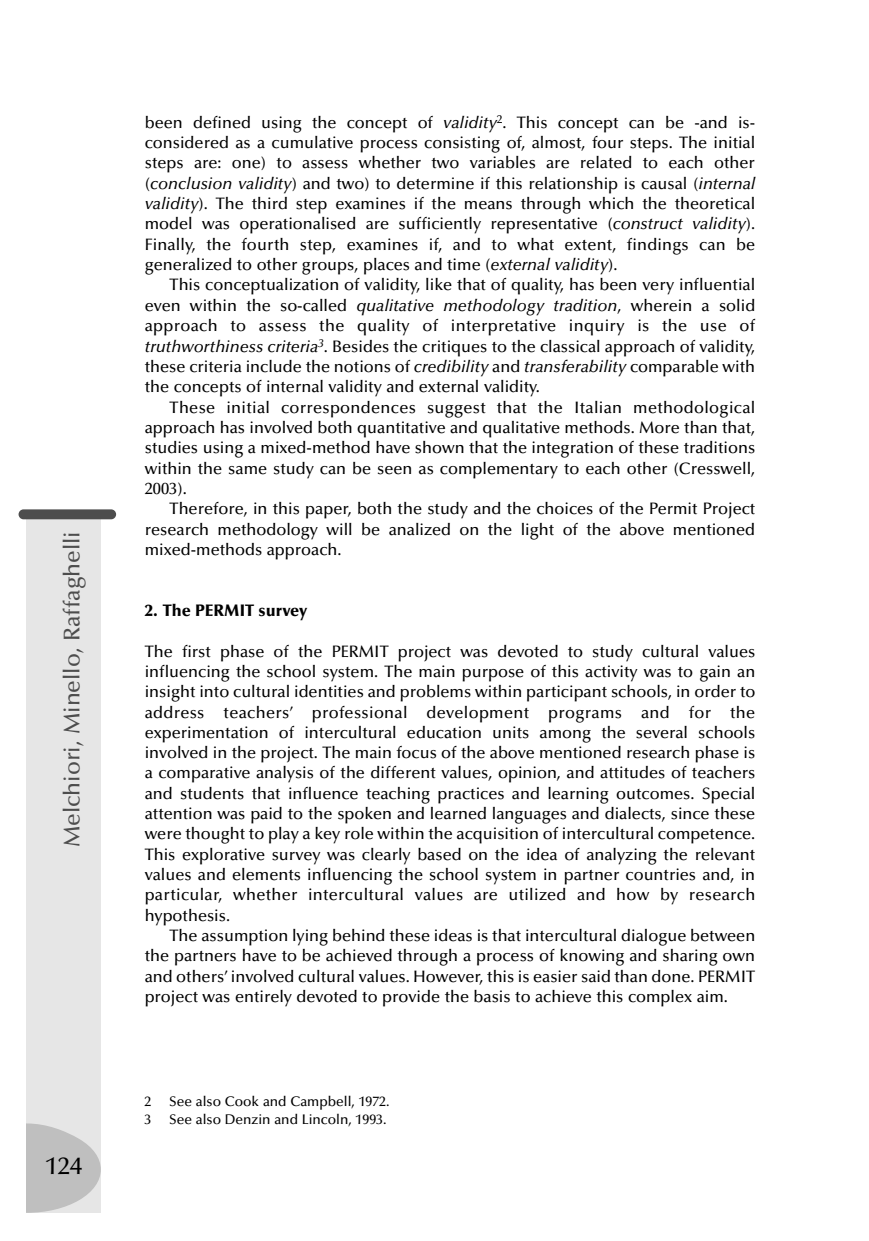
<style>
.page{position:relative;width:869px;height:1241px;background:#fff}
.page>*{position:absolute;margin:0;border:0;box-sizing:border-box;transform-origin:0 0}
.t1{font:500 24.5px "Optima";color:#000}
.t2{font:500 22.75px "Optima";color:#4d4d4d}
.t3{font:500 16.62px "Optima";color:#000}
.t4{font:500 16.62px "Optima";letter-spacing:.02em;color:#000}
.t5{font:900 16.62px "Optima";color:#000}
.t6{font:500 14px "Optima";color:#000}
.s1{font-style:italic}
</style>
<div class="page">
<div style="left:27px;top:517px;width:74px;height:695px;background:#e6e6e6"></div>
<div style="left:19px;top:509px;width:97px;height:10px;background:#4d4d4d;border-radius:5px"></div>
<svg style="left:26px;top:1122px;width:75px;height:90px"></svg>
<p class="t2" style="left:63px;top:847px;width:318px;rotate:-90deg">Melchiori, Minello, Raffaghelli</p>
<p class="t1" style="left:45px;top:1156px;width:38px">124</p>
<p class="t3" style="left:145px;top:115px;width:611px">been defined using the concept of <span class="s1">validity</span><sup>2</sup>. This concept can be -and is-</p>
<p class="t3" style="left:145px;top:136px;width:611px">considered as a cumulative process consisting of, almost, four steps. The initial</p>
<p class="t3" style="left:145px;top:156px;width:611px">steps are: one) to assess whether two variables are related to each other</p>
<p class="t3" style="left:145px;top:176px;width:611px">(<span class="s1">conclusion validity</span>) and two) to determine if this relationship is causal (<span class="s1">internal</span></p>
<p class="t3" style="left:145px;top:197px;width:611px"><span class="s1">validity</span>). The third step examines if the means through which the theoretical</p>
<p class="t3" style="left:145px;top:217px;width:611px">model was operationalised are sufficiently representative (<span class="s1">construct validity</span>).</p>
<p class="t3" style="left:145px;top:237px;width:611px">Finally, the fourth step, examines if, and to what extent, findings can be</p>
<p class="t3" style="left:145px;top:258px;width:474px">generalized to other groups, places and time (<span class="s1">external validity</span>).</p>
<p class="t3" style="left:169px;top:278px;width:587px">This conceptualization of validity, like that of quality, has been very influential</p>
<p class="t3" style="left:145px;top:298px;width:611px">even within the so-called <span class="s1">qualitative methodology tradition</span>, wherein a solid</p>
<p class="t4" style="left:145px;top:319px;width:611px">approach to assess the quality of interpretative inquiry is the use of</p>
<p class="t3" style="left:145px;top:339px;width:611px"><span class="s1">truthworthiness criteria</span><sup>3</sup>. Besides the critiques to the classical approach of validity,</p>
<p class="t3" style="left:145px;top:360px;width:611px">these criteria include the notions of <span class="s1">credibility</span> and <span class="s1">transferability</span> comparable with</p>
<p class="t3" style="left:145px;top:380px;width:396px">the concepts of internal validity and external validity.</p>
<p class="t4" style="left:169px;top:400px;width:587px">These initial correspondences suggest that the Italian methodological</p>
<p class="t3" style="left:145px;top:421px;width:611px">approach has involved both quantitative and qualitative methods. More than that,</p>
<p class="t3" style="left:145px;top:441px;width:611px">studies using a mixed-method have shown that the integration of these traditions</p>
<p class="t3" style="left:145px;top:461px;width:611px">within the same study can be seen as complementary to each other (Cresswell,</p>
<p class="t3" style="left:145px;top:481px;width:44px">2003).</p>
<p class="t3" style="left:169px;top:502px;width:587px">Therefore, in this paper, both the study and the choices of the Permit Project</p>
<p class="t3" style="left:145px;top:522px;width:611px">research methodology will be analized on the light of the above mentioned</p>
<p class="t3" style="left:145px;top:542px;width:198px">mixed-methods approach.</p>
<p class="t5" style="left:145px;top:603px;width:164px">2. The PERMIT survey</p>
<p class="t3" style="left:145px;top:644px;width:611px">The first phase of the PERMIT project was devoted to study cultural values</p>
<p class="t3" style="left:145px;top:664px;width:611px">influencing the school system. The main purpose of this activity was to gain an</p>
<p class="t3" style="left:145px;top:685px;width:612px">insight into cultural identities and problems within participant schools, in order to</p>
<p class="t4" style="left:145px;top:705px;width:611px">address teachers’ professional development programs and for the</p>
<p class="t3" style="left:145px;top:725px;width:611px">experimentation of intercultural education units among the several schools</p>
<p class="t3" style="left:145px;top:746px;width:611px">involved in the project. The main focus of the above mentioned research phase is</p>
<p class="t3" style="left:145px;top:766px;width:612px">a comparative analysis of the different values, opinion, and attitudes of teachers</p>
<p class="t3" style="left:145px;top:786px;width:611px">and students that influence teaching practices and learning outcomes. Special</p>
<p class="t3" style="left:145px;top:806px;width:611px">attention was paid to the spoken and learned languages and dialects, since these</p>
<p class="t3" style="left:145px;top:827px;width:612px">were thought to play a key role within the acquisition of intercultural competence.</p>
<p class="t3" style="left:145px;top:847px;width:611px">This explorative survey was clearly based on the idea of analyzing the relevant</p>
<p class="t3" style="left:145px;top:867px;width:611px">values and elements influencing the school system in partner countries and, in</p>
<p class="t4" style="left:145px;top:888px;width:612px">particular, whether intercultural values are utilized and how by research</p>
<p class="t3" style="left:145px;top:908px;width:87px">hypothesis.</p>
<p class="t3" style="left:169px;top:928px;width:587px">The assumption lying behind these ideas is that intercultural dialogue between</p>
<p class="t3" style="left:145px;top:949px;width:611px">the partners have to be achieved through a process of knowing and sharing own</p>
<p class="t3" style="left:145px;top:969px;width:611px">and others’ involved cultural values. However, this is easier said than done. PERMIT</p>
<p class="t3" style="left:145px;top:989px;width:584px">project was entirely devoted to provide the basis to achieve this complex aim.</p>
<p class="t6" style="left:144px;top:1095px;width:8px">2</p>
<p class="t6" style="left:169px;top:1095px;width:222px">See also Cook and Campbell, 1972.</p>
<p class="t6" style="left:144px;top:1113px;width:8px">3</p>
<p class="t6" style="left:169px;top:1113px;width:219px">See also Denzin and Lincoln, 1993.</p>
</div>
